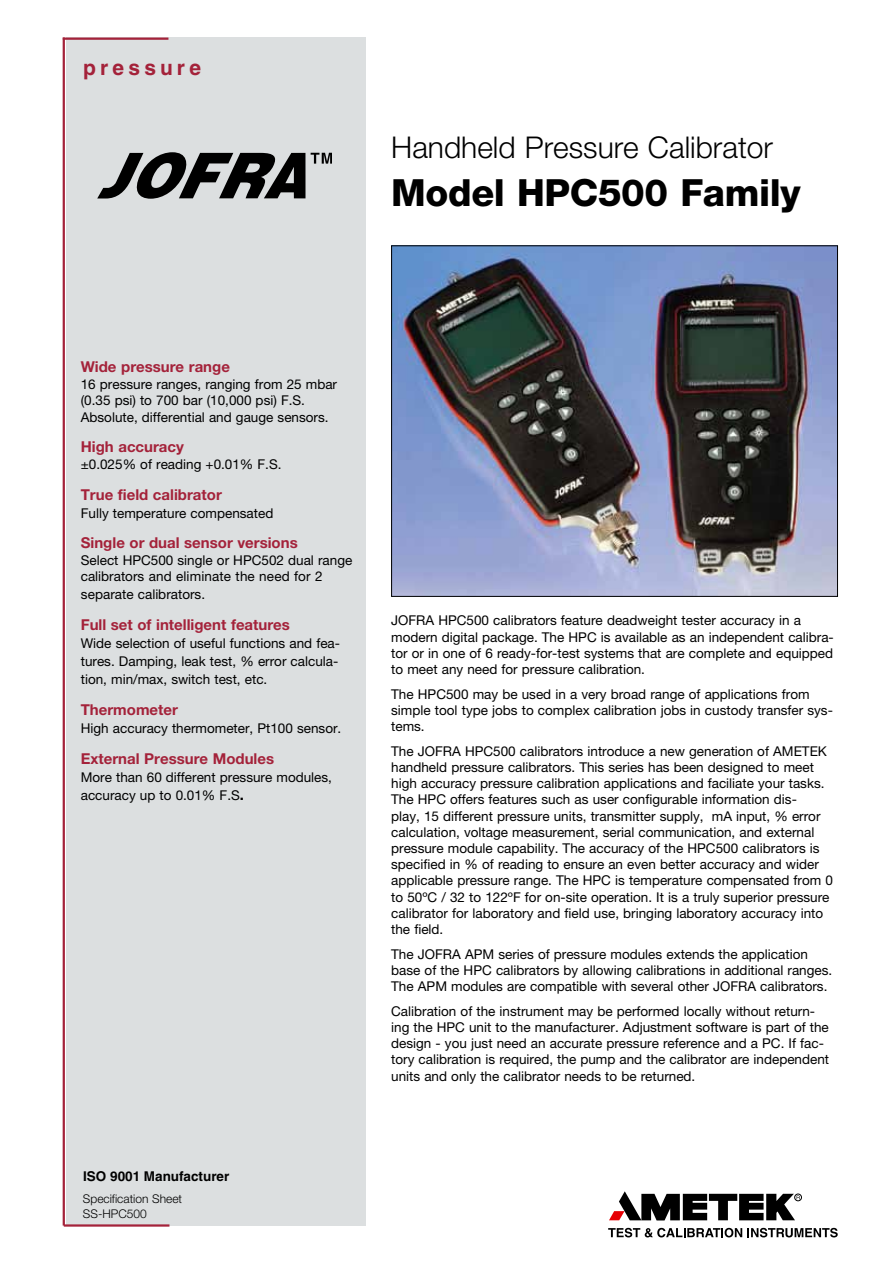
<style>
.page{position:relative;width:893px;height:1263px;background:#fff}
.page>*{position:absolute;margin:0;border:0;box-sizing:border-box;transform-origin:0 0}
.t1{font:800 37.5px "Helvetica Neue";letter-spacing:-.01em;color:#000}
.t2{font:300 30px "Helvetica Neue";color:#000}
.t3{font:700 21px "Helvetica";letter-spacing:.2em;color:#a4223a}
.t4{font:700 15px "Helvetica Neue";color:#a4223a}
.t5{font:13.5px/16.2px "Helvetica Neue";color:#000}
.t6{font:700 13.5px "Helvetica";color:#000}
.t7{font:300 12px/15px "Helvetica Neue";color:#000}
.s1{font-weight:700;font-size:15px}
</style>
<div class="page">
<div style="left:66px;top:37px;width:300px;height:1188px;background:#dcdfe0"></div>
<svg style="left:608px;top:1228px;width:230px;height:9px"></svg>
<div style="left:794px;top:1194px;width:8px;height:7px;border:1px solid #000;border-radius:50%"></div>
<svg style="left:609px;top:1191px;width:191px;height:29px"></svg>
<hr style="left:63px;top:39px;width:2px;height:1185px;background:#a4223a">
<hr style="left:64px;top:38px;width:103px;height:2px;background:#a4223a">
<hr style="left:65px;top:1224px;width:103px;height:2px;background:#a4223a">
<svg style="left:97px;top:152px;width:208px;height:47px"></svg>
<svg style="left:311px;top:153px;width:21px;height:11px"></svg>
<img style="left:393px;top:247px;width:443px;height:348px">
<div style="left:391px;top:245px;width:447px;height:352px;border:1px solid #000"></div>
<h3 class="t3" style="left:83px;top:55px;width:119px">pressure</h3>
<h2 class="t2" style="left:391px;top:129px;width:383px">Handheld Pressure Calibrator</h2>
<h1 class="t1" style="left:391px;top:170px;width:411px">Model HPC500 Family</h1>
<p class="t4" style="left:81px;top:358px;width:151px">Wide pressure range</p>
<p class="t5" style="left:81px;top:375px;width:258px">16 pressure ranges, ranging from 25 mbar (0.35 psi) to 700 bar (10,000 psi) F.S.<br>Absolute, differential and gauge sensors.</p>
<p class="t4" style="left:81px;top:438px;width:105px">High accuracy</p>
<p class="t5" style="left:81px;top:456px;width:202px">±0.025% of reading +0.01% F.S.</p>
<p class="t4" style="left:81px;top:485px;width:143px">True field calibrator</p>
<p class="t5" style="left:81px;top:505px;width:194px">Fully temperature compensated</p>
<p class="t4" style="left:81px;top:534px;width:218px">Single or dual sensor versions</p>
<p class="t5" style="left:81px;top:552px;width:273px">Select HPC500 single or HPC502 dual range calibrators and eliminate the need for 2</p>
<p class="t5" style="left:81px;top:586px;width:126px">separate calibrators.</p>
<p class="t4" style="left:81px;top:616px;width:211px">Full set of intelligent features</p>
<p class="t5" style="left:81px;top:634px;width:261px;line-height:18px">Wide selection of useful functions and fea&shy;tures. Damping, leak test, % error calcula&shy;tion, min/max, switch test, etc.</p>
<p class="t4" style="left:81px;top:700px;width:99px">Thermometer</p>
<p class="t5" style="left:81px;top:720px;width:262px">High accuracy thermometer, Pt100 sensor.</p>
<p class="t4" style="left:81px;top:749px;width:195px">External Pressure Modules</p>
<p class="t5" style="left:81px;top:768px;width:253px;line-height:18px">More than 60 different pressure modules, accuracy up to 0.01% F.S<span class="s1">.</span></p>
<p class="t6" style="left:83px;top:1168px;width:148px">ISO 9001 Manufacturer</p>
<p class="t7" style="left:83px;top:1191px;width:101px">Specification Sheet<br>SS-HPC500</p>
<p class="t5" style="left:391px;top:612px;width:444px">JOFRA HPC500 calibrators feature deadweight tester accuracy in a modern digital package. The HPC is available as an independent calibra&shy;tor or in one of 6 ready-for-test systems that are complete and equipped to meet any need for pressure calibration.</p>
<p class="t5" style="left:391px;top:686px;width:443px">The HPC500 may be used in a very broad range of applications from simple tool type jobs to complex calibration jobs in custody transfer sys&shy;tems.</p>
<p class="t5" style="left:391px;top:743px;width:443px">The JOFRA HPC500 calibrators introduce a new generation of AMETEK handheld pressure calibrators. This series has been designed to meet high accuracy pressure calibration applications and faciliate your tasks.<br>The HPC offers features such as user configurable information dis-<br>play, 15 different pressure units, transmitter supply, mA input, % error calculation, voltage measurement, serial communication, and external pressure module capability. The accuracy of the HPC500 calibrators is specified in % of reading to ensure an even better accuracy and wider applicable pressure range. The HPC is temperature compensated from 0 to 50ºC / 32 to 122ºF for on-site operation. It is a truly superior pressure calibrator for laboratory and field use, bringing laboratory accuracy into the field.</p>
<p class="t5" style="left:391px;top:946px;width:443px">The JOFRA APM series of pressure modules extends the application base of the HPC calibrators by allowing calibrations in additional ranges.<br>The APM modules are compatible with several other JOFRA calibrators.</p>
<p class="t5" style="left:391px;top:1003px;width:439px">Calibration of the instrument may be performed locally without return&shy;ing the HPC unit to the manufacturer. Adjustment software is part of the design - you just need an accurate pressure reference and a PC. If fac&shy;tory calibration is required, the pump and the calibrator are independent units and only the calibrator needs to be returned.</p>
</div>
